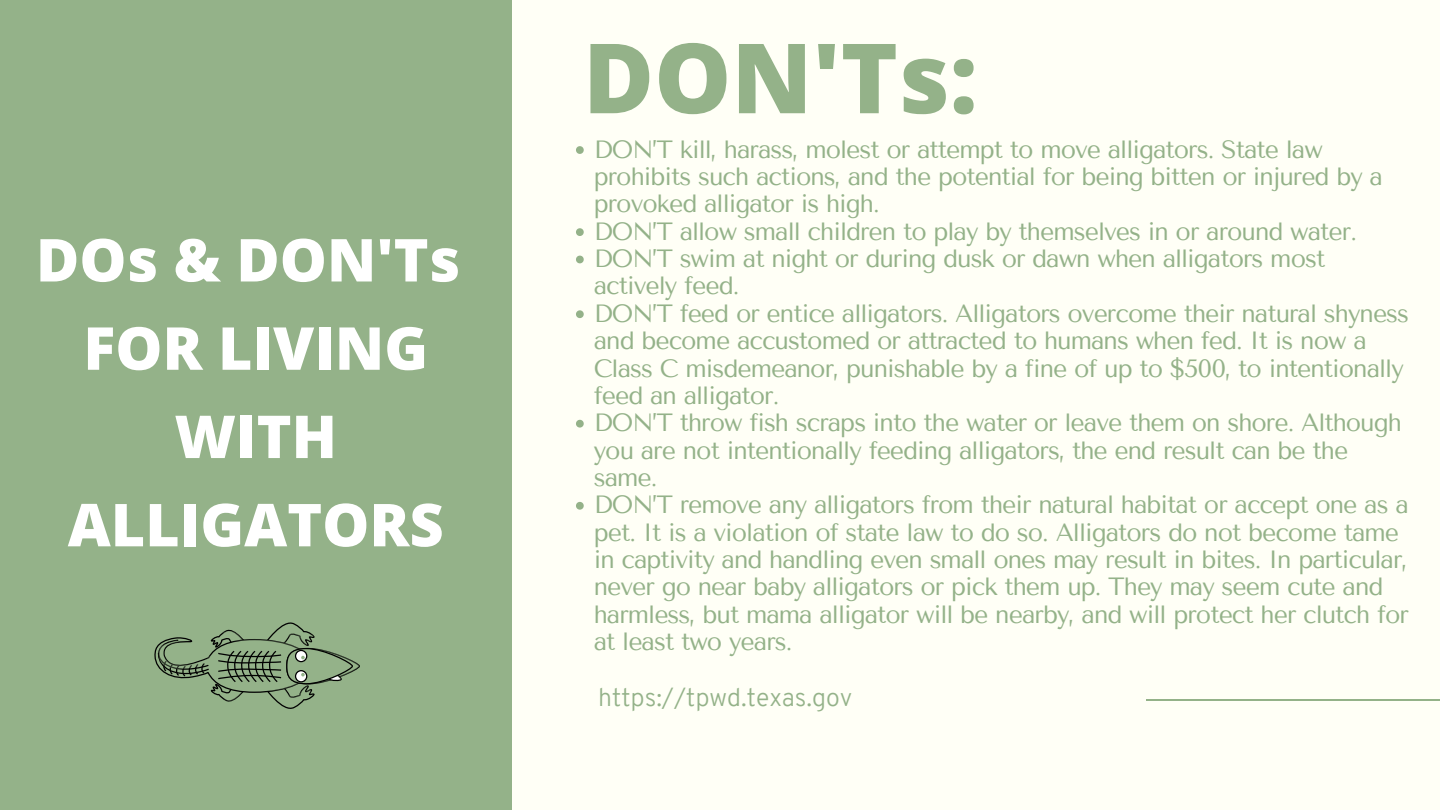
<style>
.page{position:relative;width:1440px;height:810px;background:#fffff6}
.page>*{position:absolute;margin:0;border:0;box-sizing:border-box;transform-origin:0 0}
.t1{font:800 97px "Open Sans";color:#94b289}
.t2{font:800 59.2px/88.3px "Open Sans";color:#fff;text-align:center}
.t3{font:300 25px "Overpass";color:#94b289}
.t4{font:24.9px/27.4px "Tenor Sans";letter-spacing:-.04em;color:#94b289}
</style>
<div class="page">
<div style="left:0;top:0;width:512px;height:810px;background:#94b289"></div>
<hr style="left:1146px;top:699px;width:294px;height:1px;background:#94b289">
<svg style="left:576px;top:146px;width:8px;height:8px"></svg>
<svg style="left:576px;top:228px;width:8px;height:8px"></svg>
<svg style="left:576px;top:256px;width:8px;height:7px"></svg>
<svg style="left:576px;top:310px;width:8px;height:8px"></svg>
<svg style="left:576px;top:420px;width:8px;height:8px"></svg>
<svg style="left:576px;top:502px;width:8px;height:8px"></svg>
<svg style="left:154px;top:622px;width:206px;height:87px"></svg>
<p class="t2" style="left:36px;top:214px;width:426px">DOs &amp; DON'Ts</p>
<p class="t2" style="left:68px;top:303px;width:377px">FOR LIVING<br>WITH<br>ALLIGATORS</p>
<p class="t1" style="left:583px;top:10px;width:396px">DON'Ts:</p>
<p class="t4" style="left:594px;top:136px;width:791px">DON’T kill, harass, molest or attempt to move alligators. State law prohibits such actions, and the potential for being bitten or injured by a provoked alligator is high.</p>
<p class="t4" style="left:594px;top:218px;width:765px">DON’T allow small children to play by themselves in or around water.</p>
<p class="t4" style="left:594px;top:245px;width:733px">DON’T swim at night or during dusk or dawn when alligators most actively feed.</p>
<p class="t4" style="left:594px;top:300px;width:817px">DON’T feed or entice alligators. Alligators overcome their natural shyness and become accustomed or attracted to humans when fed. It is now a Class C misdemeanor, punishable by a fine of up to $500, to intentionally feed an alligator.</p>
<p class="t4" style="left:594px;top:409px;width:810px">DON’T throw fish scraps into the water or leave them on shore. Although you are not intentionally feeding alligators, the end result can be the same.</p>
<p class="t4" style="left:594px;top:491px;width:817px">DON’T remove any alligators from their natural habitat or accept one as a pet. It is a violation of state law to do so. Alligators do not become tame in captivity and handling even small ones may result in bites. In particular, never go near baby alligators or pick them up. They may seem cute and harmless, but mama alligator will be nearby, and will protect her clutch for at least two years.</p>
<p class="t3" style="left:598px;top:687px;width:256px">https://tpwd.texas.gov</p>
</div>
